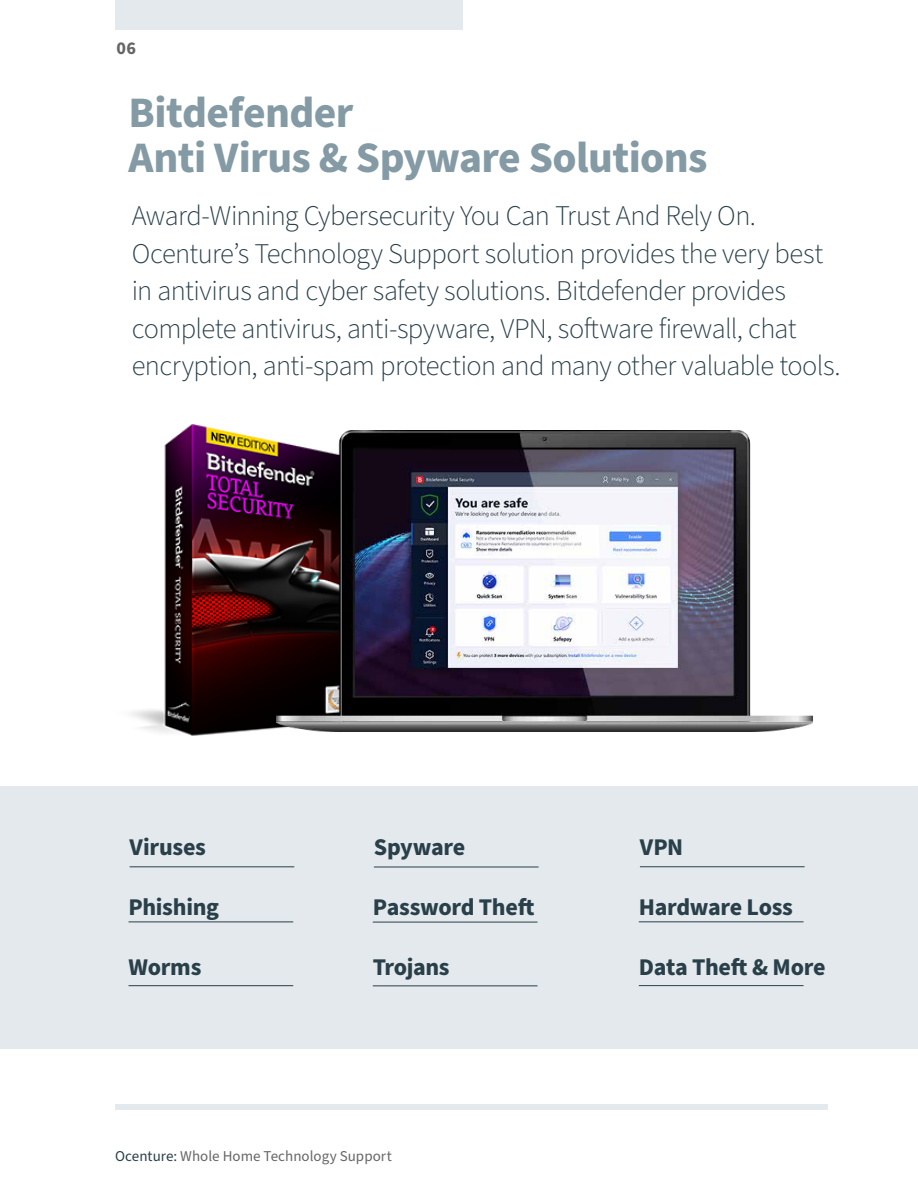
<style>
.page{position:relative;width:918px;height:1188px;background:#fff}
.page>*{position:absolute;margin:0;border:0;box-sizing:border-box;transform-origin:0 0}
.t1{font:700 43.5px/45px "Source Sans Pro";letter-spacing:-.015em;color:#849aa5}
.t2{font:300 28.5px/37.5px "Source Sans Pro";letter-spacing:-.02em;color:#293f49}
.t3{font:700 24px "Source Sans Pro";letter-spacing:-.015em;color:#293f49}
.t4{font:700 18px "Source Sans Pro";color:#666}
.t5{font:15px "Source Sans Pro";color:#666}
.s1{color:#293f49}
</style>
<div class="page">
<div style="left:115px;top:0;width:348px;height:30px;background:#e4e9ed"></div>
<div style="left:115px;top:1104px;width:713px;height:6px;background:#e4e9ed"></div>
<img style="left:131px;top:424px;width:139px;height:312px">
<img style="left:270px;top:430px;width:543px;height:302px">
<div style="left:0;top:786px;width:918px;height:263px;background:#e4e9ed"></div>
<hr style="left:130px;top:866px;width:164px;height:1px;background:#293f49">
<hr style="left:129px;top:922px;width:164px;height:1px;background:#293f49">
<hr style="left:129px;top:985px;width:164px;height:1px;background:#293f49">
<hr style="left:374px;top:867px;width:165px;height:1px;background:#293f49">
<hr style="left:373px;top:922px;width:165px;height:1px;background:#293f49">
<hr style="left:373px;top:985px;width:165px;height:1px;background:#293f49">
<hr style="left:640px;top:866px;width:165px;height:1px;background:#293f49">
<hr style="left:639px;top:921px;width:165px;height:1px;background:#293f49">
<hr style="left:639px;top:985px;width:165px;height:1px;background:#293f49">
<p class="t4" style="left:117px;top:36px;width:21px">06</p>
<h1 class="t1" style="left:129px;top:92px;width:580px">Bitdefender<br>Anti Virus &amp; Spyware Solutions</h1>
<p class="t2" style="left:132px;top:198px;width:710px">Award-Winning Cybersecurity You Can Trust And Rely On.<br>Ocenture’s Technology Support solution provides the very best in antivirus and cyber safety solutions. Bitdefender provides complete antivirus, anti-spyware, VPN, software firewall, chat encryption, anti-spam protection and many other valuable tools.</p>
<p class="t3" style="left:130px;top:831px;width:78px">Viruses</p>
<p class="t3" style="left:129px;top:891px;width:92px">Phishing</p>
<p class="t3" style="left:129px;top:951px;width:74px">Worms</p>
<p class="t3" style="left:374px;top:831px;width:93px">Spyware</p>
<p class="t3" style="left:373px;top:891px;width:163px">Password Theft</p>
<p class="t3" style="left:373px;top:951px;width:78px">Trojans</p>
<p class="t3" style="left:640px;top:831px;width:45px">VPN</p>
<p class="t3" style="left:639px;top:891px;width:156px">Hardware Loss</p>
<p class="t3" style="left:639px;top:951px;width:188px">Data Theft &amp; More</p>
<p class="t5" style="left:115px;top:1146px;width:278px"><span class="s1">Ocenture:</span> Whole Home Technology Support</p>
</div>
